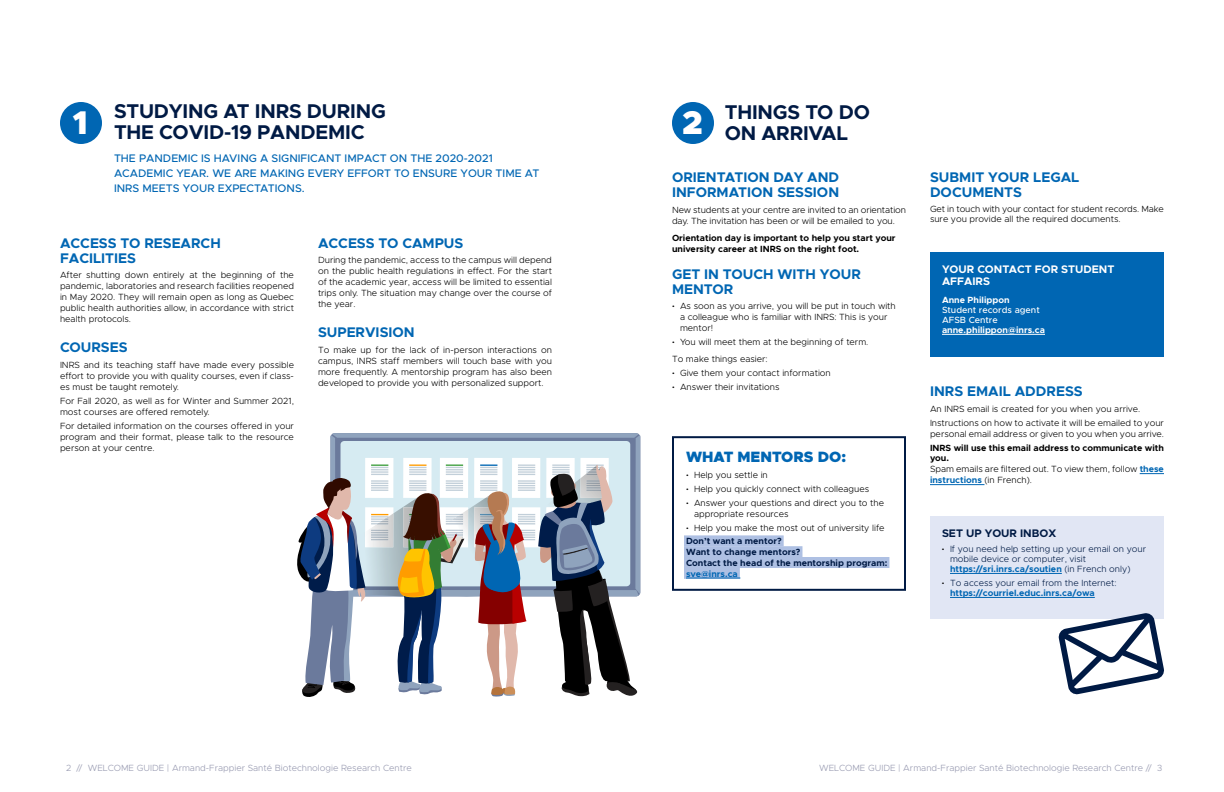
<style>
.page{position:relative;width:1224px;height:792px;background:#fff}
.page>*{position:absolute;margin:0;border:0;box-sizing:border-box;transform-origin:0 0}
.t1{font:900 33px "Metropolis";color:#fff}
.t2{font:700 20px/21.6px "Metropolis";letter-spacing:-.01em;color:#001a44}
.t3{font:900 15px "Metropolis";color:#0066b3}
.t4{font:700 14px/15.1px "Metropolis";color:#0066b3}
.t5{font:500 11px/15px "Metropolis";color:#0066b3}
.t6{font:700 11px/12px "Metropolis";color:#fff}
.t7{font:700 11px "Metropolis";color:#001a44}
.t8{font:300 9px/11px "Metropolis";color:#000}
.t9{font:300 9px/10px "Metropolis";color:#001a44}
.t10{font:300 9px "Metropolis";color:#9799b0}
.t11{font:700 9px/11px "Metropolis";color:#000}
.t12{font:700 9px/10.8px "Metropolis";color:#001a44}
.t13{font:700 9px "Metropolis";color:#fff}
.t14{font:500 9px/10px "Metropolis";color:#fff}
.t15{font:700 9px "Metropolis";color:#0066b3}
.s1{font-weight:700;color:#001a44}
.s2{font-weight:700}
.s3{font-weight:700;color:#0066b3}
</style>
<div class="page">
<div style="left:60px;top:102px;width:42px;height:42px;background:#0066b3;border-radius:50%"></div>
<div style="left:930px;top:252px;width:234px;height:105px;background:#0066b3"></div>
<hr style="left:942px;top:334px;width:103px;height:1px;background:#fff">
<div style="left:930px;top:516px;width:234px;height:102px;background:#e1e6f4"></div>
<hr style="left:950px;top:573px;width:112px;height:1px;background:#0066b3">
<hr style="left:950px;top:597px;width:145px;height:1px;background:#0066b3">
<svg style="left:1140px;top:473px;width:24px;height:1px"></svg>
<hr style="left:930px;top:484px;width:54px;height:1px;background:#0066b3">
<div style="left:672px;top:102px;width:42px;height:42px;background:#0066b3;border-radius:50%"></div>
<div style="left:684px;top:535px;width:100px;height:11px;background:#aec0e3"></div>
<div style="left:684px;top:546px;width:118px;height:11px;background:#aec0e3"></div>
<div style="left:684px;top:557px;width:205px;height:11px;background:#aec0e3"></div>
<div style="left:684px;top:568px;width:56px;height:11px;background:#aec0e3"></div>
<hr style="left:686px;top:578px;width:54px;height:1px;background:#0066b3">
<div style="left:672px;top:436px;width:234px;height:155px;border:2px solid #001a44"></div>
<svg style="left:1058px;top:613px;width:106px;height:82px"></svg>
<svg style="left:297px;top:433px;width:343px;height:264px"></svg>
<h1 class="t1" style="left:73px;top:102px;width:17px">1</h1>
<h2 class="t2" style="left:114px;top:100px;width:273px">STUDYING AT INRS DURING<br>THE COVID-19 PANDEMIC</h2>
<p class="t5" style="left:114px;top:151px;width:427px">THE PANDEMIC IS HAVING A SIGNIFICANT IMPACT ON THE 2020-2021<br>ACADEMIC YEAR. WE ARE MAKING EVERY EFFORT TO ENSURE YOUR TIME AT<br>INRS MEETS YOUR EXPECTATIONS.</p>
<h3 class="t4" style="left:60px;top:235px;width:162px">ACCESS TO RESEARCH<br>FACILITIES</h3>
<p class="t8" style="left:60px;top:270px;width:236px;text-align:justify">After shutting down entirely at the beginning of the pandemic, laboratories and research facilities reopened in May 2020. They will remain open as long as Quebec public health authorities allow, in accordance with strict health protocols.</p>
<h3 class="t4" style="left:60px;top:340px;width:69px">COURSES</h3>
<p class="t8" style="left:60px;top:359px;width:236px;text-align:justify">INRS and its teaching staff have made every possible effort to provide you with quality courses, even if class&shy;es must be taught remotely.</p>
<p class="t8" style="left:60px;top:395px;width:235px">For Fall 2020, as well as for Winter and Summer 2021, most courses are offered remotely.</p>
<p class="t8" style="left:60px;top:420px;width:236px;text-align:justify">For detailed information on the courses offered in your program and their format, please talk to the resource person at your centre.</p>
<h3 class="t4" style="left:318px;top:235px;width:147px">ACCESS TO CAMPUS</h3>
<p class="t8" style="left:318px;top:254px;width:236px;text-align:justify">During the pandemic, access to the campus will depend on the public health regulations in effect. For the start of the academic year, access will be limited to essential trips only. The situation may change over the course of the year.</p>
<h3 class="t4" style="left:318px;top:325px;width:98px">SUPERVISION</h3>
<p class="t8" style="left:318px;top:344px;width:236px;text-align:justify">To make up for the lack of in-person interactions on campus, INRS staff members will touch base with you more frequently. A mentorship program has also been developed to provide you with personalized support.</p>
<h1 class="t1" style="left:682px;top:102px;width:22px">2</h1>
<h2 class="t2" style="left:725px;top:101px;width:147px">THINGS TO DO<br>ON ARRIVAL</h2>
<h3 class="t4" style="left:672px;top:170px;width:169px">ORIENTATION DAY AND<br>INFORMATION SESSION</h3>
<p class="t8" style="left:672px;top:204px;width:235px">New students at your centre are invited to an orientation day. The invitation has been or will be emailed to you.</p>
<p class="t11" style="left:672px;top:232px;width:225px">Orientation day is important to help you start your university career at INRS on the right foot.</p>
<h3 class="t4" style="left:672px;top:266px;width:190px">GET IN TOUCH WITH YOUR<br>MENTOR</h3>
<p class="t8" style="left:680px;top:301px;width:217px;text-indent:-8px"><sup>.</sup> As soon as you arrive, you will be put in touch with a colleague who is familiar with INRS: This is your mentor!</p>
<p class="t8" style="left:672px;top:334px;width:198px;line-height:17px"><sup>.</sup> You will meet them at the beginning of term.<br>To make things easier:</p>
<p class="t8" style="left:672px;top:366px;width:160px;line-height:14px"><sup>.</sup> Give them your contact information <sup>.</sup> Answer their invitations</p>
<h3 class="t3" style="left:686px;top:447px;width:162px">WHAT MENTORS DO:</h3>
<p class="t8" style="left:686px;top:467px;width:200px;line-height:14px"><sup>.</sup> Help you settle in<br><sup>.</sup> Help you quickly connect with colleagues<br><sup>.</sup> Answer your questions and direct you to the</p>
<p class="t8" style="left:686px;top:507px;width:200px;line-height:13.9px;text-indent:8px">appropriate resources<br><sup>.</sup> Help you make the most out of university life<br><span class="s1">Don’t want a mentor?</span></p>
<p class="t12" style="left:686px;top:547px;width:203px">Want to change mentors?<br>Contact the head of the mentorship program:</p>
<p class="t15" style="left:686px;top:568px;width:53px">sve@inrs.ca</p>
<h3 class="t4" style="left:930px;top:170px;width:151px">SUBMIT YOUR LEGAL<br>DOCUMENTS</h3>
<p class="t8" style="left:930px;top:204px;width:236px;line-height:10px">Get in touch with your contact for student records. Make sure you provide all the required documents.</p>
<p class="t6" style="left:942px;top:263px;width:174px">YOUR CONTACT FOR STUDENT<br>AFFAIRS</p>
<p class="t13" style="left:942px;top:294px;width:69px">Anne Philippon</p>
<p class="t14" style="left:942px;top:305px;width:99px">Student records agent<br>AFSB Centre</p>
<p class="t13" style="left:942px;top:324px;width:105px">anne.philippon@inrs.ca</p>
<h3 class="t4" style="left:930px;top:384px;width:154px">INRS EMAIL ADDRESS</h3>
<p class="t8" style="left:930px;top:402px;width:235px;line-height:14px">An INRS email is created for you when you arrive.<br>Instructions on how to activate it will be emailed to your</p>
<p class="t8" style="left:930px;top:428px;width:235px">personal email address or given to you when you arrive.</p>
<p class="t8" style="left:930px;top:442px;width:235px"><span class="s2">INRS will use this email address to communicate with you.<br></span>Spam emails are filtered out. To view them, follow <span class="s3">these instructions</span> (in French).</p>
<p class="t7" style="left:942px;top:526px;width:116px">SET UP YOUR INBOX</p>
<p class="t9" style="left:950px;top:544px;width:198px;text-indent:-8px"><sup>.</sup> If you need help setting up your email on your mobile device or computer, visit <span class="s3">https://sri.inrs.ca/soutien</span> (in French only)</p>
<p class="t9" style="left:950px;top:578px;width:168px;text-indent:-8px"><sup>.</sup> To access your email from the Internet: <span class="s3">https://courriel.educ.inrs.ca/owa</span></p>
<p class="t10" style="left:66px;top:762px;width:347px">2 // WELCOME GUIDE | Armand-Frappier Santé Biotechnologie Research Centre</p>
<p class="t10" style="left:819px;top:762px;width:345px">WELCOME GUIDE | Armand-Frappier Santé Biotechnologie Research Centre // 3</p>
</div>
